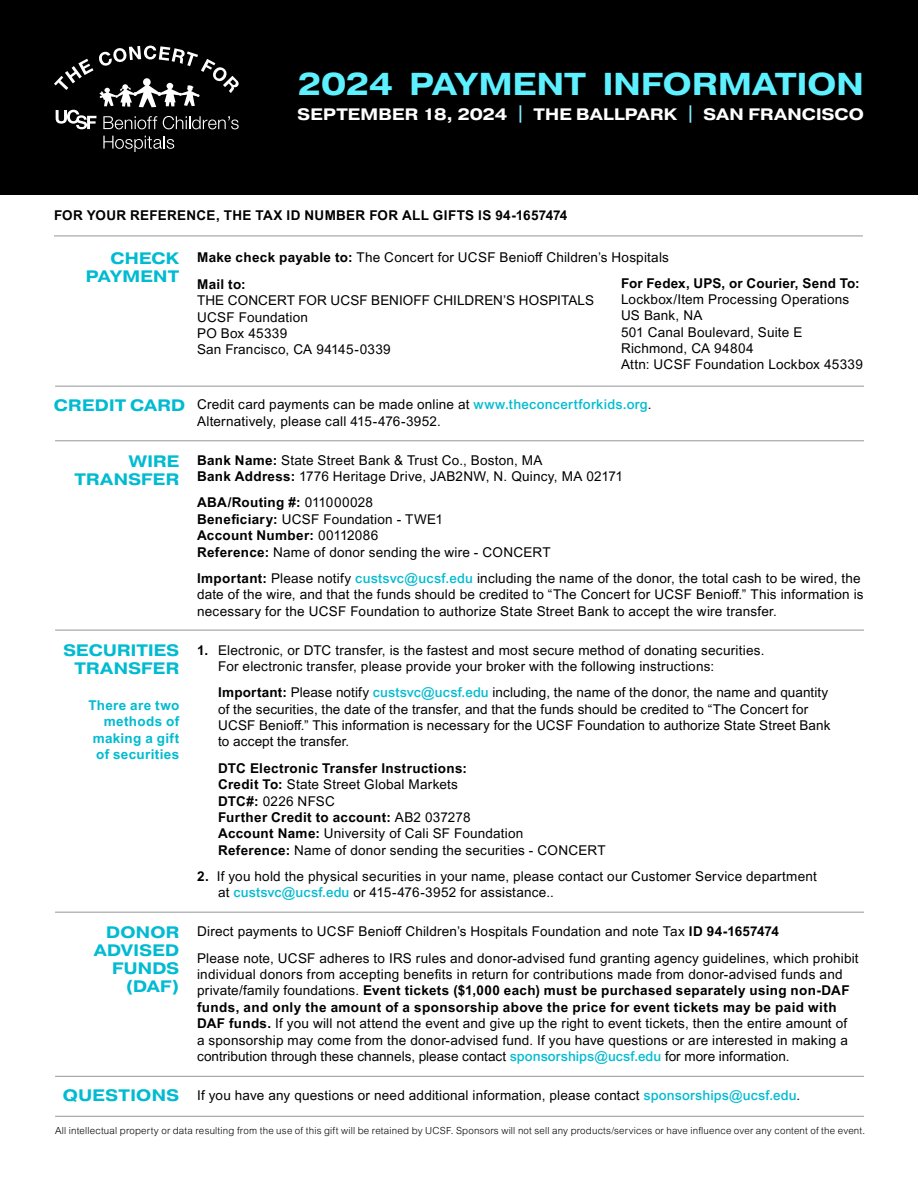
<style>
.page{position:relative;width:918px;height:1188px;background:#fff}
.page>*{position:absolute;margin:0;border:0;box-sizing:border-box;transform-origin:0 0}
.t1{font:700 31.5px "Pragmatica Extended";letter-spacing:.005em;color:#5df0ff}
.t2{font:700 16.5px/18px "Pragmatica Extended";letter-spacing:.015em;color:#00bbd1;text-align:right}
.t3{font:700 16.5px "Pragmatica Extended";letter-spacing:.01em;color:#fff}
.t4{font:13.5px/16.4px "Arial MT Pro";letter-spacing:.015em;color:#000}
.t5{font:700 13.5px "Arial MT Pro";letter-spacing:.02em;color:#000}
.t6{font:700 13.5px/16.4px "Arial MT Pro";letter-spacing:.025em;color:#00bbd1;text-align:right}
.t7{font:300 9.75px "Arial MT Pro";letter-spacing:.02em;color:#000}
.s1{font-family:"Pragmatica Ext";font-weight:900;color:#84f0ff}
.s2{font-weight:700}
.s3{font-weight:500;color:#00bbd1}
</style>
<div class="page">
<div style="left:0;top:0;width:918px;height:194px;background:#000"></div>
<svg style="left:103px;top:136px;width:71px;height:16px"></svg>
<svg style="left:54px;top:46px;width:185px;height:83px"></svg>
<hr style="left:55px;top:386px;width:809px;height:1px;background:#939598">
<hr style="left:55px;top:630px;width:809px;height:1px;background:#939598">
<hr style="left:55px;top:912px;width:809px;height:1px;background:#939598">
<hr style="left:54px;top:236px;width:809px;height:1px;background:#939598">
<hr style="left:55px;top:440px;width:809px;height:1px;background:#939598">
<hr style="left:55px;top:1116px;width:809px;height:1px;background:#939598">
<hr style="left:55px;top:1076px;width:809px;height:1px;background:#939598">
<h1 class="t1" style="left:298px;top:64px;width:568px">2024 PAYMENT INFORMATION</h1>
<p class="t3" style="left:298px;top:104px;width:568px">SEPTEMBER 18, 2024 <span class="s1">|</span> THE BALLPARK <span class="s1">|</span> SAN FRANCISCO</p>
<p class="t5" style="left:54px;top:207px;width:515px">FOR YOUR REFERENCE, THE TAX ID NUMBER FOR ALL GIFTS IS 94-1657474</p>
<p class="t2" style="left:86px;top:249px;width:95px">CHECK<br>PAYMENT</p>
<p class="t2" style="left:54px;top:397px;width:133px">CREDIT CARD</p>
<p class="t2" style="left:75px;top:452px;width:106px">WIRE<br>TRANSFER</p>
<p class="t2" style="left:63px;top:641px;width:117px">SECURITIES<br>TRANSFER</p>
<p class="t6" style="left:88px;top:697px;width:92px">There are two methods of making a gift of securities</p>
<p class="t2" style="left:94px;top:923px;width:87px">DONOR<br>ADVISED<br>FUNDS (DAF)</p>
<p class="t2" style="left:63px;top:1086px;width:118px">QUESTIONS</p>
<p class="t4" style="left:197px;top:245px;width:473px;line-height:26.4px"><span class="s2">Make check payable to:</span> The Concert for UCSF Benioff Children’s Hospitals<br><span class="s2">Mail to:</span></p>
<p class="t4" style="left:197px;top:293px;width:398px">THE CONCERT FOR UCSF BENIOFF CHILDREN’S HOSPITALS<br>UCSF Foundation<br>PO Box 45339<br>San Francisco, CA 94145-0339</p>
<p class="t5" style="left:621px;top:275px;width:240px">For Fedex, UPS, or Courier, Send To:</p>
<p class="t4" style="left:621px;top:292px;width:244px">Lockbox/Item Processing Operations<br>US Bank, NA<br>501 Canal Boulevard, Suite E<br>Richmond, CA 94804<br>Attn: UCSF Foundation Lockbox 45339</p>
<p class="t4" style="left:197px;top:397px;width:456px">Credit card payments can be made online at <span class="s3">www.theconcertforkids.org</span>.<br>Alternatively, please call 415-476-3952.</p>
<p class="t4" style="left:197px;top:452px;width:427px"><span class="s2">Bank Name:</span> State Street Bank &amp; Trust Co., Boston, MA<br><span class="s2">Bank Address:</span> 1776 Heritage Drive, JAB2NW, N. Quincy, MA 02171</p>
<p class="t4" style="left:197px;top:495px;width:355px"><span class="s2">ABA/Routing #:</span> 011000028<br><span class="s2">Beneficiary:</span> UCSF Foundation - TWE1<br><span class="s2">Account Number:</span> 00112086<br><span class="s2">Reference:</span> Name of donor sending the wire - CONCERT</p>
<p class="t4" style="left:197px;top:571px;width:668px"><span class="s2">Important:</span> Please notify <span class="s3">custsvc@ucsf.edu</span> including the name of the donor, the total cash to be wired, the date of the wire, and that the funds should be credited to “The Concert for UCSF Benioff.” This information is necessary for the UCSF Foundation to authorize State Street Bank to accept the wire transfer.</p>
<p class="t4" style="left:218px;top:642px;width:548px;text-indent:-21px"><span class="s2">1.</span> Electronic, or DTC transfer, is the fastest and most secure method of donating securities.<br>For electronic transfer, please provide your broker with the following instructions:</p>
<p class="t4" style="left:218px;top:685px;width:614px"><span class="s2">Important:</span> Please notify <span class="s3">custsvc@ucsf.edu</span> including, the name of the donor, the name and quantity of the securities, the date of the transfer, and that the funds should be credited to “The Concert for UCSF Benioff.” This information is necessary for the UCSF Foundation to authorize State Street Bank to accept the transfer.</p>
<p class="t4" style="left:218px;top:761px;width:389px"><span class="s2">DTC Electronic Transfer Instructions:<br>Credit To:</span> State Street Global Markets<br><span class="s2">DTC#:</span> 0226 NFSC<br><span class="s2">Further Credit to account:</span> AB2 037278<br><span class="s2">Account Name:</span> University of Cali SF Foundation<br><span class="s2">Reference:</span> Name of donor sending the securities - CONCERT</p>
<p class="t4" style="left:218px;top:869px;width:600px;text-indent:-21px"><span class="s2">2.</span> If you hold the physical securities in your name, please contact our Customer Service department at <span class="s3">custsvc@ucsf.edu</span> or 415-476-3952 for assistance..</p>
<p class="t4" style="left:197px;top:919px;width:663px;line-height:26.4px">Direct payments to UCSF Benioff Children’s Hospitals Foundation and note Tax <span class="s2">ID 94-1657474<br></span>Please note, UCSF adheres to IRS rules and donor-advised fund granting agency guidelines, which prohibit</p>
<p class="t4" style="left:197px;top:967px;width:654px">individual donors from accepting benefits in return for contributions made from donor-advised funds and private/family foundations. <span class="s2">Event tickets ($1,000 each) must be purchased separately using non-DAF funds, and only the amount of a sponsorship above the price for event tickets may be paid with DAF funds.</span> If you will not attend the event and give up the right to event tickets, then the entire amount of a sponsorship may come from the donor-advised fund. If you have questions or are interested in making a contribution through these channels, please contact <span class="s3">sponsorships@ucsf.edu</span> for more information.</p>
<p class="t4" style="left:197px;top:1087px;width:605px">If you have any questions or need additional information, please contact <span class="s3">sponsorships@ucsf.edu</span>.</p>
<p class="t7" style="left:55px;top:1124px;width:812px">All intellectual property or data resulting from the use of this gift will be retained by UCSF. Sponsors will not sell any products/services or have influence over any content of the event.</p>
</div>
